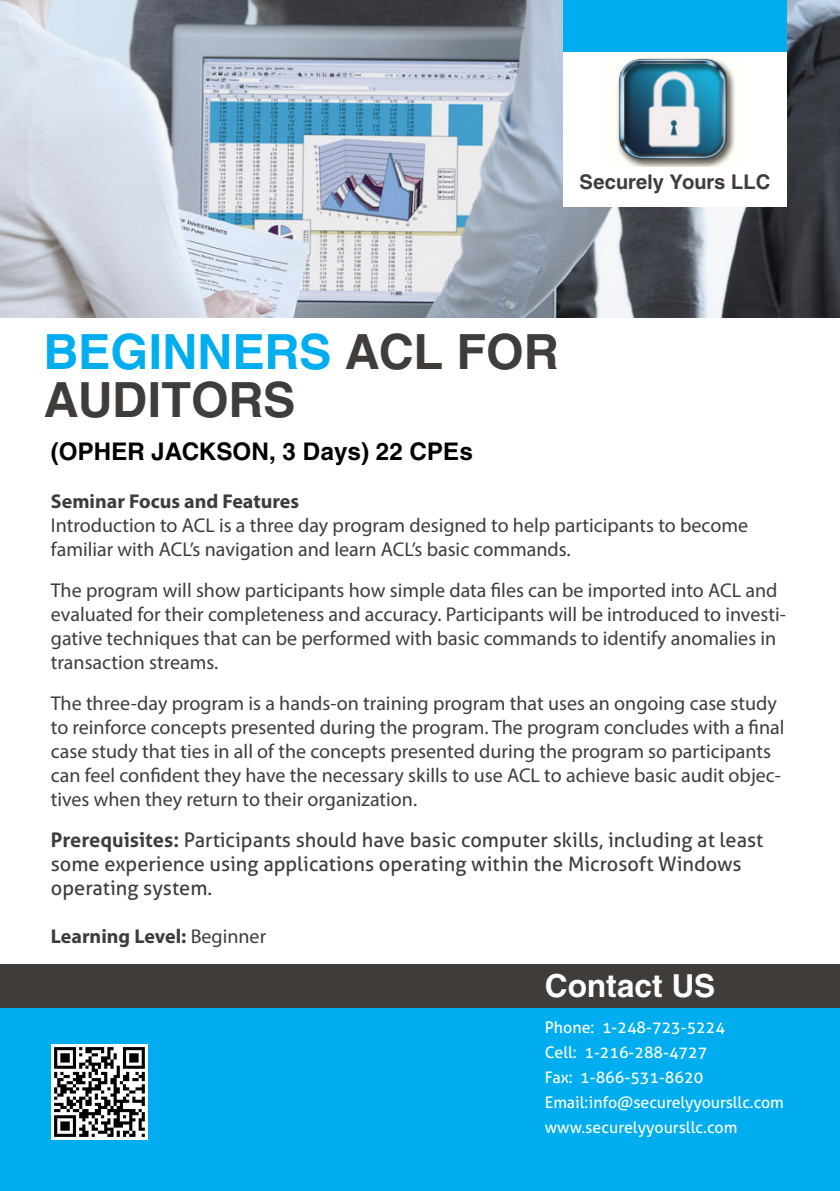
<style>
.page{position:relative;width:840px;height:1191px;background:#fff}
.page>*{position:absolute;margin:0;border:0;box-sizing:border-box;transform-origin:0 0}
.H1_Header{font:700 48px/48px "Helios";color:#403c39}
.H2_Header{font:700 31.4px "Helios";color:#fff}
.H1_Header-2{font:700 24px "Helios";color:#000}
.Main_Paragraph_Text{font:20px/24px "Myriad Pro";color:#403c39}
.Main_Paragraph_Text-2{font:20px/24px "Aller";color:#403c39}
.H1_Header-3{font:700 20px "Myriad Pro";color:#403c39}
.Main_Paragraph_Text-3{font:700 20px "Myriad Pro";color:#403c39}
.t1{font:700 20px "Helios";color:#403c39}
.Main_Paragraph_Text-4{font:16px "Aller";color:#fff}
.s1{color:#00aeef}
.s2{font-weight:700}
.s3{font-weight:400}
</style>
<div class="page">
<img style="left:0;top:0;width:839px;height:317px">
<div style="left:0;top:1007px;width:839px;height:184px;background:#00aeef"></div>
<div style="left:0;top:964px;width:839px;height:43px;background:#403c39"></div>
<img style="left:52px;top:1044px;width:95px;height:96px">
<div style="left:563px;top:51px;width:223px;height:156px;background:#fff"></div>
<div style="left:563px;top:0;width:223px;height:51px;background:#00aeef"></div>
<img style="left:616px;top:57px;width:120px;height:110px">
<p class="t1" style="left:579px;top:170px;width:192px">Securely Yours LLC</p>
<p class="H1_Header" style="left:44px;top:328px;width:515px"><span class="s1">BEGINNERS</span> ACL FOR<br>AUDITORS</p>
<p class="H1_Header-2" style="left:51px;top:437px;width:423px">(OPHER JACKSON, 3 Days) 22 CPEs</p>
<p class="H1_Header-3" style="left:51px;top:488px;width:250px">Seminar Focus and Features</p>
<p class="Main_Paragraph_Text" style="left:51px;top:512px;width:698px">Introduction to ACL is a three day program designed to help participants to become familiar with ACL’s navigation and learn ACL’s basic commands.</p>
<p class="Main_Paragraph_Text" style="left:51px;top:577px;width:736px">The program will show participants how simple data files can be imported into ACL and evaluated for their completeness and accuracy. Participants will be introduced to investi&shy;gative techniques that can be performed with basic commands to identify anomalies in transaction streams.</p>
<p class="Main_Paragraph_Text" style="left:51px;top:690px;width:734px">The three-day program is a hands-on training program that uses an ongoing case study to reinforce concepts presented during the program. The program concludes with a final case study that ties in all of the concepts presented during the program so participants can feel confident they have the necessary skills to use ACL to achieve basic audit objec&shy;tives when they return to their organization.</p>
<p class="Main_Paragraph_Text-2" style="left:51px;top:827px;width:713px"><span class="s2">Prerequisites:</span> Participants should have basic computer skills, including at least some experience using applications operating within the Microsoft Windows operating system.</p>
<p class="Main_Paragraph_Text-3" style="left:51px;top:923px;width:217px">Learning Level: <span class="s3">Beginner</span></p>
<p class="H2_Header" style="left:544px;top:967px;width:172px">Contact US</p>
<p class="Main_Paragraph_Text-4" style="left:544px;top:1018px;width:182px">Phone: 1-248-723-5224</p>
<p class="Main_Paragraph_Text-4" style="left:544px;top:1042px;width:164px">Cell: 1-216-288-4727</p>
<p class="Main_Paragraph_Text-4" style="left:544px;top:1067px;width:160px">Fax: 1-866-531-8620</p>
<p class="Main_Paragraph_Text-4" style="left:544px;top:1092px;width:240px">Email: info@securelyyoursllc.com</p>
<p class="Main_Paragraph_Text-4" style="left:544px;top:1117px;width:194px">www.securelyyoursllc.com</p>
</div>
